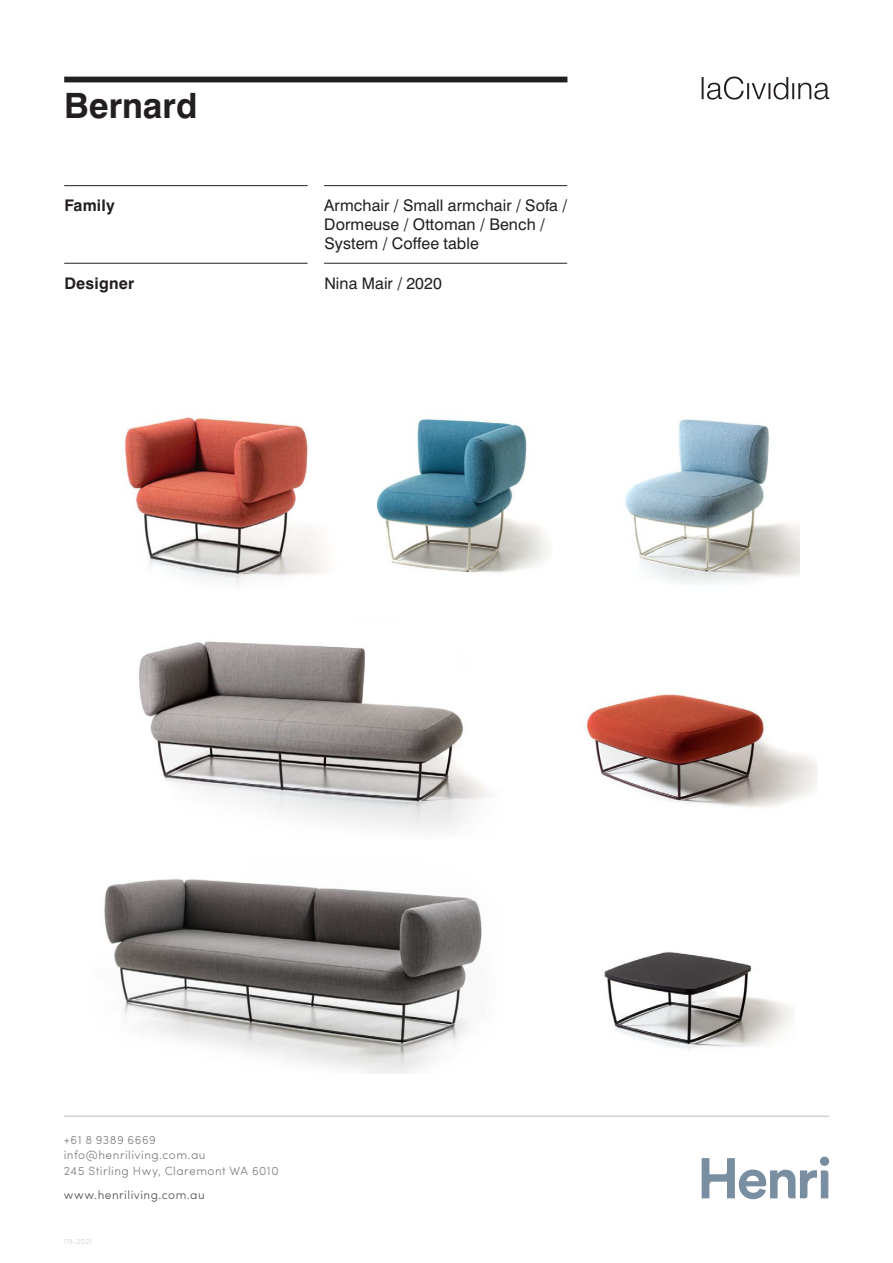
<style>
.page{position:relative;width:893px;height:1263px;background:#fff}
.page>*{position:absolute;margin:0;border:0;box-sizing:border-box;transform-origin:0 0}
.t1{font:700 34.95px "Swiss 721 BT";color:#231f20}
.t2{font:16.05px/19.2px "Swiss 721 BT";letter-spacing:.005em;color:#231f20}
.t3{font:700 16.05px "Swiss 721 BT";letter-spacing:.015em;color:#231f20}
.t4{font:300 12px/15.8px "Sofia Pro";letter-spacing:.04em;color:#808285}
.t5{font:300 12px "Sofia Pro";letter-spacing:.04em;color:#57585a}
.t6{font:300 7.5px "Sofia Pro";letter-spacing:.02em;color:#d1d2d4}
</style>
<div class="page">
<div style="left:64px;top:77px;width:503px;height:5px;background:#231f20"></div>
<hr style="left:64px;top:185px;width:244px;height:1px;background:#231f20">
<hr style="left:64px;top:263px;width:244px;height:1px;background:#231f20">
<hr style="left:324px;top:185px;width:243px;height:1px;background:#231f20">
<hr style="left:324px;top:263px;width:243px;height:1px;background:#231f20">
<img style="left:585px;top:694px;width:232px;height:114px">
<img style="left:625px;top:419px;width:174px;height:165px">
<img style="left:376px;top:418px;width:175px;height:155px">
<img style="left:125px;top:417px;width:203px;height:168px">
<img style="left:604px;top:951px;width:188px;height:99px">
<img style="left:139px;top:641px;width:349px;height:189px">
<img style="left:104px;top:879px;width:378px;height:194px">
<hr style="left:64px;top:1115px;width:765px;height:2px;background:#d1d2d4">
<svg style="left:702px;top:1158px;width:126px;height:41px"></svg>
<div style="left:820px;top:1156px;width:9px;height:10px;background:#798ea0;border-radius:50%"></div>
<svg style="left:702px;top:77px;width:127px;height:23px"></svg>
<h1 class="t1" style="left:64px;top:84px;width:135px">Bernard</h1>
<p class="t3" style="left:64px;top:196px;width:52px">Family</p>
<p class="t2" style="left:324px;top:196px;width:245px">Armchair / Small armchair / Sofa /<br>Dormeuse / Ottoman / Bench /<br>System / Coffee table</p>
<p class="t3" style="left:64px;top:274px;width:72px">Designer</p>
<p class="t2" style="left:324px;top:274px;width:119px">Nina Mair / 2020</p>
<p class="t4" style="left:64px;top:1131px;width:216px">+61 8 9389 6669 info@henriliving.com.au<br>245 Stirling Hwy, Claremont WA 6010</p>
<p class="t5" style="left:64px;top:1186px;width:143px">www.henriliving.com.au</p>
<p class="t6" style="left:64px;top:1236px;width:30px">09-2021</p>
</div>
